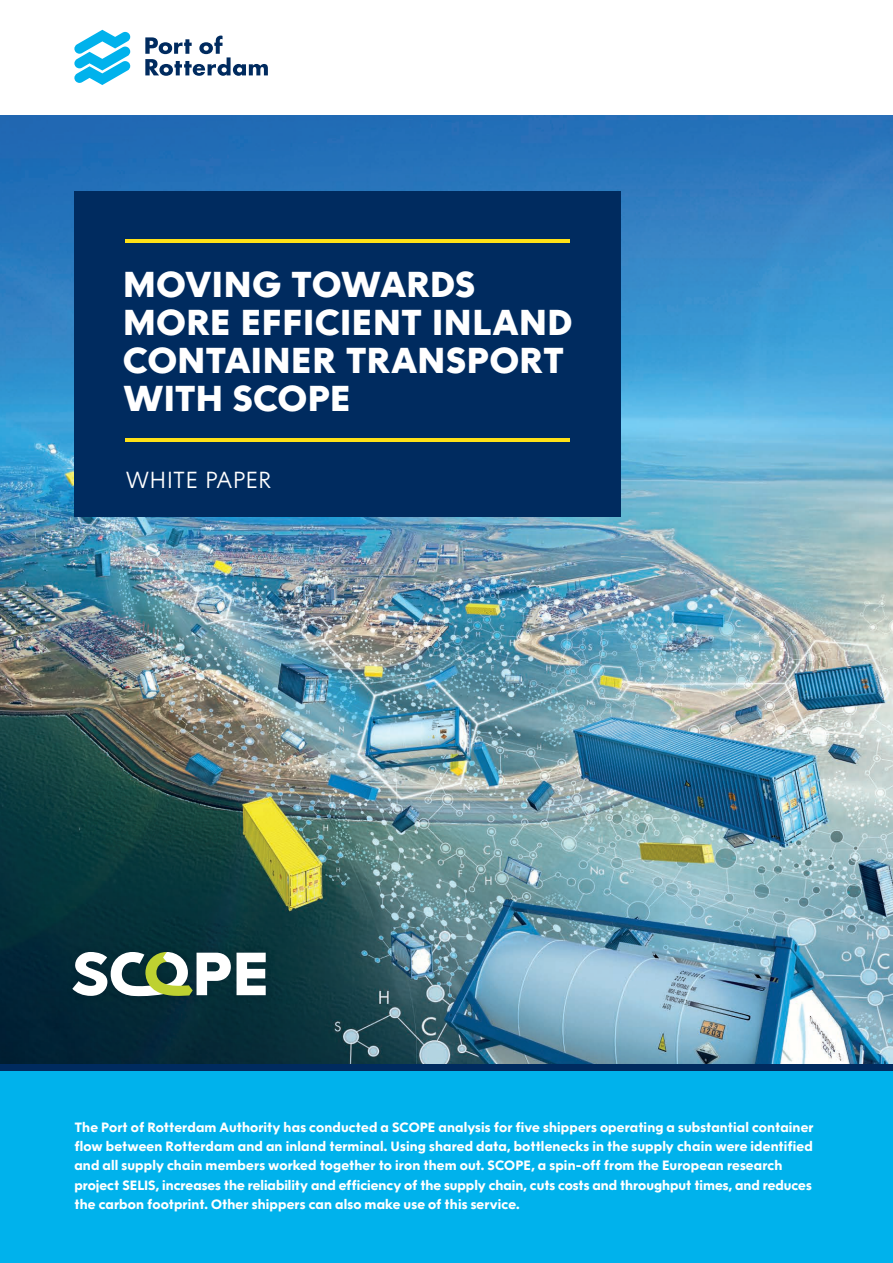
<style>
.page{position:relative;width:893px;height:1263px;background:#fff}
.page>*{position:absolute;margin:0;border:0;box-sizing:border-box;transform-origin:0 0}
.t1{font:800 36px/38.2px "NLRTM";letter-spacing:.01em;color:#fff}
.t2{font:300 23.25px "NLRTM";letter-spacing:-.005em;color:#fff}
.t3{font:700 13.5px/19.2px "NLRTM";letter-spacing:.005em;color:#fff}
</style>
<div class="page">
<img style="left:0;top:115px;width:893px;height:948px">
<div style="left:0;top:1071px;width:893px;height:192px;background:#00b2ec"></div>
<div style="left:64px;top:943px;width:211px;height:62px;background:#052d37"></div>
<svg style="left:237px;top:953px;width:29px;height:42px"></svg>
<svg style="left:72px;top:952px;width:159px;height:45px"></svg>
<div style="left:74px;top:191px;width:546px;height:326px;background:#002b5f"></div>
<hr style="left:125px;top:438px;width:445px;height:4px;background:#ffe117">
<hr style="left:125px;top:239px;width:445px;height:4px;background:#ffe117">
<svg style="left:74px;top:30px;width:56px;height:55px"></svg>
<svg style="left:145px;top:36px;width:123px;height:40px"></svg>
<h1 class="t1" style="left:123px;top:265px;width:451px">MOVING TOWARDS<br>MORE EFFICIENT INLAND<br>CONTAINER TRANSPORT<br>WITH SCOPE</h1>
<h2 class="t2" style="left:125px;top:466px;width:148px">WHITE PAPER</h2>
<p class="t3" style="left:74px;top:1118px;width:741px">The Port of Rotterdam Authority has conducted a SCOPE analysis for five shippers operating a substantial container flow between Rotterdam and an inland terminal. Using shared data, bottlenecks in the supply chain were identified and all supply chain members worked together to iron them out. SCOPE, a spin-off from the European research project SELIS, increases the reliability and efficiency of the supply chain, cuts costs and throughput times, and reduces the carbon footprint. Other shippers can also make use of this service.</p>
</div>
